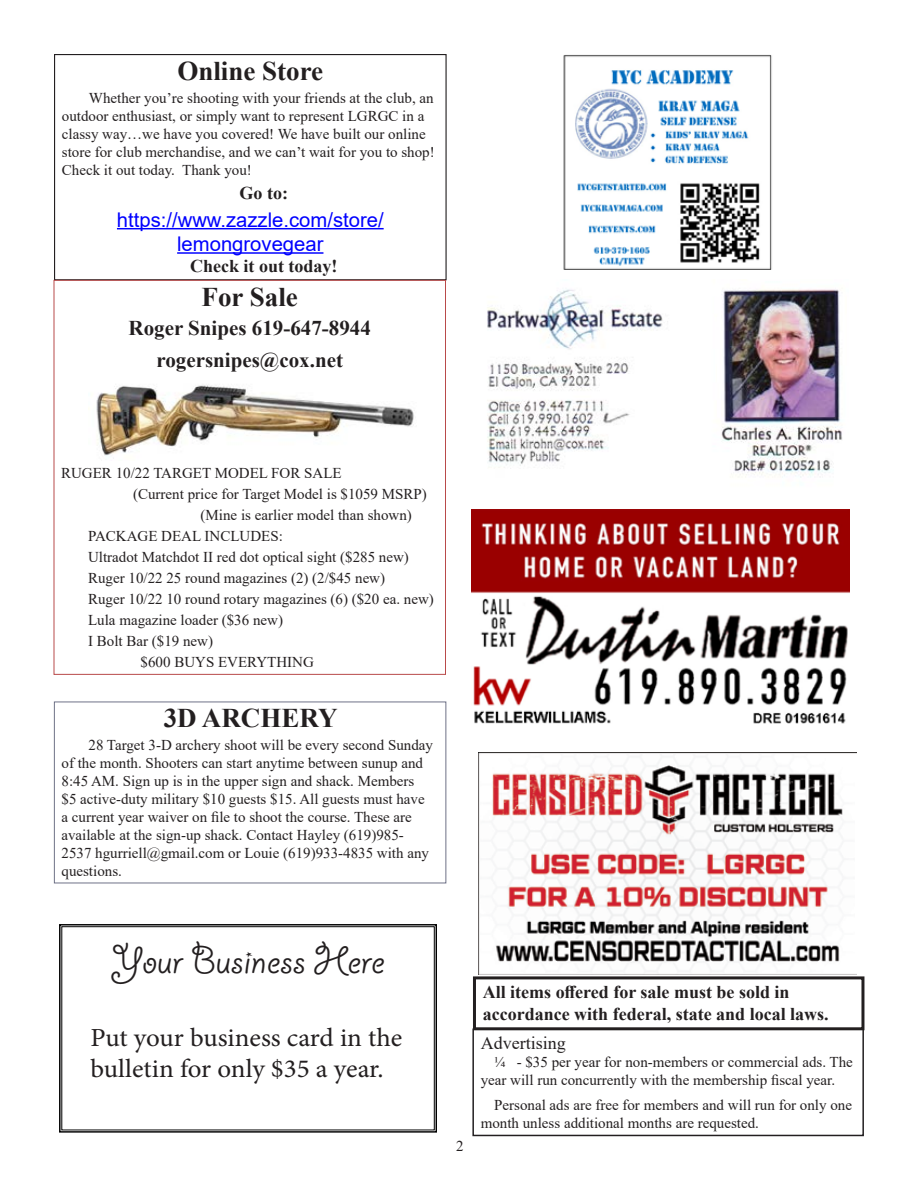
<style>
.page{position:relative;width:918px;height:1188px;background:#fff}
.page>*{position:absolute;margin:0;border:0;box-sizing:border-box;transform-origin:0 0}
.t1{font:43.5px "Giddyup Std";color:#231f20;scale:1.04 1}
.t2{font:700 27px "Times New Roman";color:#231f20}
.t3{font:26.1px/31.3px "Minion Pro";color:#231f20;scale:1.04 1}
.t4{font:700 21px/31.2px "Times New Roman";color:#231f20;text-align:center}
.t5{font:20.25px/24.3px "Arial";color:#00f;text-align:center}
.t6{font:700 18px/21.6px "Times New Roman";color:#231f20}
.t7{font:18px "Times New Roman";color:#231f20}
.t8{font:15px/18px "Times New Roman";color:#231f20}
</style>
<div class="page">
<div style="left:473px;top:976px;width:391px;height:54px;border:3px solid #231f20"></div>
<div style="left:472px;top:1028px;width:392px;height:108px;border:2px solid #231f20"></div>
<img style="left:487px;top:289px;width:355px;height:189px">
<img style="left:472px;top:510px;width:378px;height:214px">
<img style="left:479px;top:753px;width:378px;height:221px">
<svg style="left:59px;top:924px;width:378px;height:208px"></svg>
<div style="left:62px;top:926px;width:373px;height:204px;border:1px solid #000"></div>
<img style="left:563px;top:54px;width:209px;height:216px">
<hr style="left:117px;top:228px;width:267px;height:1px;background:#00f">
<hr style="left:177px;top:252px;width:146px;height:2px;background:#00f">
<div style="left:54px;top:54px;width:393px;height:226px;border:1px solid #231f20"></div>
<div style="left:54px;top:702px;width:392px;height:181px;border:1px solid #6f7287"></div>
<img style="left:88px;top:385px;width:326px;height:74px">
<div style="left:54px;top:280px;width:392px;height:395px;border:1px solid #b94a4a"></div>
<h2 class="t2" style="left:177px;top:52px;width:147px">Online Store</h2>
<p class="t8" style="left:62px;top:88px;width:374px;text-indent:27px">Whether you’re shooting with your friends at the club, an outdoor enthusiast, or simply want to represent LGRGC in a classy way…we have you covered! We have built our online store for club merchandise, and we can’t wait for you to shop!<br>Check it out today. Thank you!</p>
<p class="t6" style="left:240px;top:182px;width:50px">Go to:</p>
<h3 class="t5" style="left:117px;top:207px;width:268px">https://www.zazzle.com/store/ lemongrovegear</h3>
<p class="t6" style="left:190px;top:255px;width:149px">Check it out today!</p>
<h2 class="t2" style="left:202px;top:277px;width:98px">For Sale</h2>
<h3 class="t4" style="left:129px;top:312px;width:244px">Roger Snipes 619-647-8944 rogersnipes@cox.net</h3>
<p class="t8" style="left:61px;top:464px;width:282px">RUGER 10/22 TARGET MODEL FOR SALE</p>
<p class="t8" style="left:133px;top:485px;width:295px">(Current price for Target Model is $1059 MSRP)</p>
<p class="t8" style="left:201px;top:506px;width:213px">(Mine is earlier model than shown)</p>
<p class="t8" style="left:88px;top:527px;width:196px">PACKAGE DEAL INCLUDES:</p>
<p class="t8" style="left:88px;top:548px;width:322px">Ultradot Matchdot II red dot optical sight ($285 new)</p>
<p class="t8" style="left:88px;top:569px;width:299px">Ruger 10/22 25 round magazines (2) (2/$45 new)</p>
<p class="t8" style="left:88px;top:590px;width:347px">Ruger 10/22 10 round rotary magazines (6) ($20 ea. new)</p>
<p class="t8" style="left:88px;top:611px;width:196px">Lula magazine loader ($36 new)</p>
<p class="t8" style="left:88px;top:632px;width:126px">I Bolt Bar ($19 new)</p>
<p class="t8" style="left:141px;top:653px;width:175px">$600 BUYS EVERYTHING</p>
<h2 class="t2" style="left:164px;top:699px;width:175px">3D ARCHERY</h2>
<p class="t8" style="left:62px;top:735px;width:373px;text-indent:27px">28 Target 3-D archery shoot will be every second Sunday of the month. Shooters can start anytime between sunup and 8:45 AM. Sign up is in the upper sign and shack. Members $5 active-duty military $10 guests $15. All guests must have a current year waiver on file to shoot the course. These are available at the sign-up shack. Contact Hayley (619)985- 2537 hgurriell@gmail.com or Louie (619)933-4835 with any questions.</p>
<h1 class="t1" style="left:111px;top:936px;width:264px">Your Business Here</h1>
<h3 class="t3" style="left:90px;top:1022px;width:301px">Put your business card in the bulletin for only $35 a year.</h3>
<p class="t8" style="left:456px;top:1137px;width:9px">2</p>
<p class="t6" style="left:483px;top:981px;width:347px">All items offered for sale must be sold in accordance with federal, state and local laws.</p>
<p class="t7" style="left:481px;top:1031px;width:86px">Advertising</p>
<p class="t8" style="left:481px;top:1053px;width:374px;text-indent:14px">¼ - $35 per year for non-members or commercial ads. The year will run concurrently with the membership fiscal year.</p>
<p class="t8" style="left:481px;top:1095px;width:373px;text-indent:14px">Personal ads are free for members and will run for only one month unless additional months are requested.</p>
</div>
